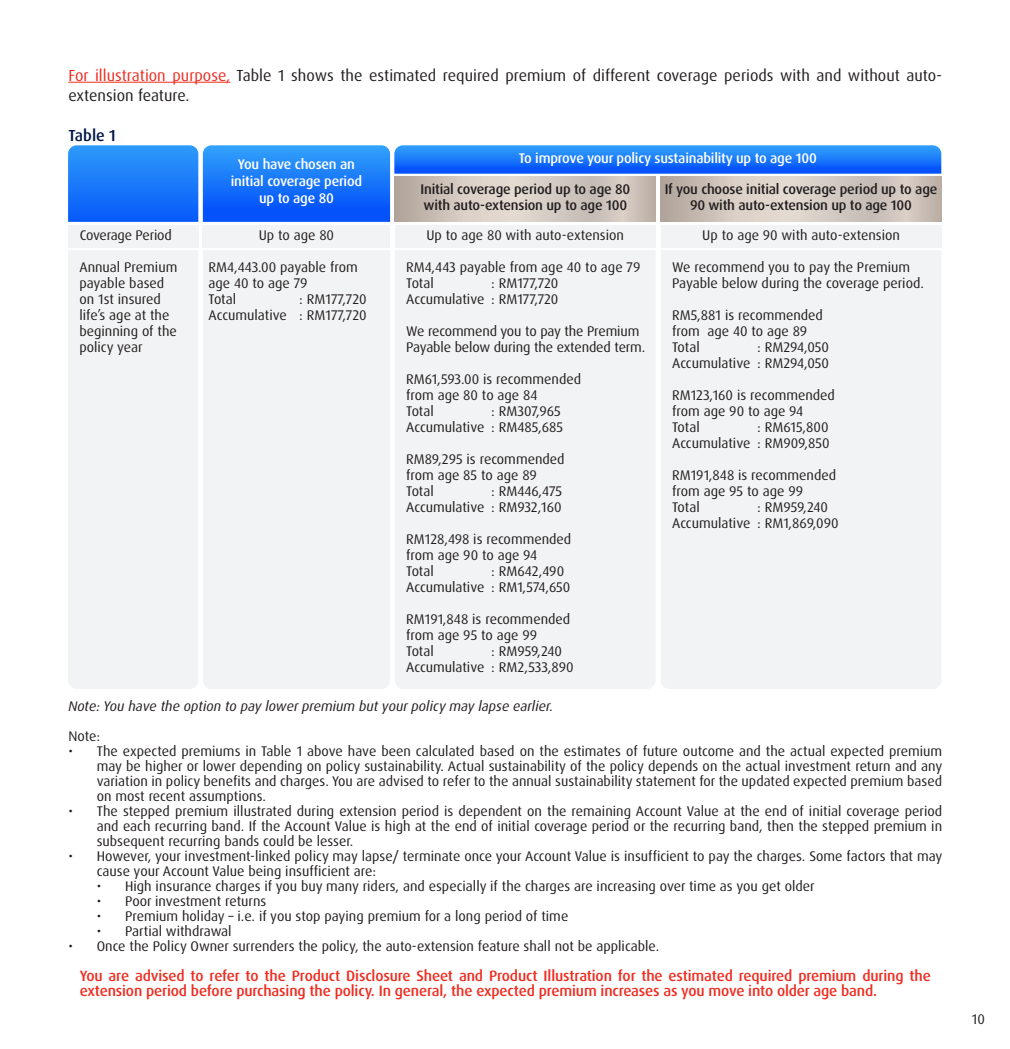
<style>
.page{position:relative;width:1010px;height:1049px;background:#fff}
.page>*{position:absolute;margin:0;border:0;box-sizing:border-box;transform-origin:0 0}
.t1{font:16px/20px "Dax OT";color:#231f20}
.t2{font:500 16px "Dax OT";color:#001447}
.t3{font:500 15px/15px "Dax OT";letter-spacing:-.01em;color:#ee2e22}
.t4{font:14px/16px "Dax OT";color:#231f20}
.t5{font:500 14px/16px "Dax OT";letter-spacing:-.015em;color:#231f20}
.t6{font:500 14px/16.8px "Dax OT";letter-spacing:-.015em;color:#fff;text-align:center}
.t7{font:italic 14px "Dax OT";color:#231f20}
.s1{color:#ee2e22}
</style>
<div class="page">
<div style="left:68px;top:225px;width:130px;height:22px;background:#f2f3f4"></div>
<svg style="left:68px;top:145px;width:872px;height:77px;background:#6297e3"></svg>
<div style="left:68px;top:250px;width:130px;height:439px;background:#f2f3f4"></div>
<div style="left:394px;top:225px;width:261px;height:22px;background:#f2f3f4"></div>
<hr style="left:68px;top:82px;width:162px;height:1px;background:#ee2e22">
<div style="left:660px;top:225px;width:281px;height:22px;background:#f2f3f4"></div>
<div style="left:203px;top:225px;width:187px;height:22px;background:#f2f3f4"></div>
<div style="left:203px;top:250px;width:187px;height:439px;background:#f2f3f4"></div>
<div style="left:395px;top:250px;width:260px;height:439px;background:#f2f3f4"></div>
<div style="left:661px;top:250px;width:280px;height:439px;background:#f2f3f4"></div>
<p class="t1" style="left:68px;top:65px;width:874px"><span class="s1">For illustration purpose,</span> Table 1 shows the estimated required premium of different coverage periods with and without auto&shy;extension feature.</p>
<p class="t2" style="left:68px;top:125px;width:49px">Table 1</p>
<p class="t4" style="left:80px;top:227px;width:94px">Coverage Period</p>
<p class="t4" style="left:79px;top:259px;width:99px">Annual Premium payable based on 1st insured life’s age at the beginning of the policy year</p>
<p class="t6" style="left:231px;top:156px;width:133px">You have chosen an initial coverage period up to age 80</p>
<p class="t4" style="left:259px;top:228px;width:77px">Up to age 80</p>
<p class="t4" style="left:208px;top:259px;width:151px">RM4,443.00 payable from age 40 to age 79<br>Total</p>
<p class="t4" style="left:208px;top:291px;width:159px;text-align:right">: RM177,720<br>Accumulative : RM177,720</p>
<p class="t6" style="left:518px;top:150px;width:299px">To improve your policy sustainability up to age 100</p>
<p class="t5" style="left:420px;top:182px;width:211px">Initial coverage period up to age 80 with auto-extension up to age 100</p>
<p class="t5" style="left:664px;top:182px;width:274px;text-align:center">If you choose initial coverage period up to age<br>90 with auto-extension up to age 100</p>
<p class="t4" style="left:426px;top:228px;width:199px">Up to age 80 with auto-extension</p>
<p class="t4" style="left:702px;top:228px;width:199px">Up to age 90 with auto-extension</p>
<p class="t4" style="left:672px;top:259px;width:253px">We recommend you to pay the Premium<br>Payable below during the coverage period.</p>
<p class="t4" style="left:672px;top:307px;width:152px">RM5,881 is recommended from age 40 to age 89<br>Total</p>
<p class="t4" style="left:406px;top:259px;width:236px">RM4,443 payable from age 40 to age 79<br>Total</p>
<p class="t4" style="left:406px;top:275px;width:154px;text-align:right">: RM177,720<br>Accumulative : RM177,720</p>
<p class="t4" style="left:406px;top:323px;width:240px">We recommend you to pay the Premium<br>Payable below during the extended term.</p>
<p class="t4" style="left:406px;top:371px;width:176px">RM61,593.00 is recommended from age 80 to age 84<br>Total</p>
<p class="t4" style="left:672px;top:339px;width:158px;text-align:right">: RM294,050<br>Accumulative : RM294,050</p>
<p class="t4" style="left:672px;top:387px;width:164px">RM123,160 is recommended from age 90 to age 94<br>Total</p>
<p class="t4" style="left:406px;top:403px;width:158px;text-align:right">: RM307,965<br>Accumulative : RM485,685</p>
<p class="t4" style="left:406px;top:451px;width:160px">RM89,295 is recommended from age 85 to age 89<br>Total</p>
<p class="t4" style="left:672px;top:419px;width:159px;text-align:right">: RM615,800<br>Accumulative : RM909,850</p>
<p class="t4" style="left:672px;top:467px;width:165px">RM191,848 is recommended from age 95 to age 99<br>Total</p>
<p class="t4" style="left:406px;top:483px;width:158px;text-align:right">: RM446,475<br>Accumulative : RM932,160</p>
<p class="t4" style="left:406px;top:531px;width:167px">RM128,498 is recommended from age 90 to age 94<br>Total</p>
<p class="t4" style="left:672px;top:499px;width:168px;text-indent:85px">: RM959,240<br>Accumulative : RM1,869,090</p>
<p class="t4" style="left:406px;top:563px;width:166px;text-indent:85px">: RM642,490<br>Accumulative : RM1,574,650</p>
<p class="t4" style="left:406px;top:611px;width:165px">RM191,848 is recommended from age 95 to age 99<br>Total</p>
<p class="t4" style="left:406px;top:643px;width:169px;text-indent:85px">: RM959,240<br>Accumulative : RM2,533,890</p>
<p class="t7" style="left:68px;top:697px;width:486px">Note: You have the option to pay lower premium but your policy may lapse earlier.</p>
<p class="t4" style="left:68px;top:728px;width:33px">Note:</p>
<p class="t4" style="left:97px;top:743px;width:847px;line-height:15px;text-align:justify;text-indent:-28px">• The expected premiums in Table 1 above have been calculated based on the estimates of future outcome and the actual expected premium may be higher or lower depending on policy sustainability. Actual sustainability of the policy depends on the actual investment return and any variation in policy benefits and charges. You are advised to refer to the annual sustainability statement for the updated expected premium based on most recent assumptions.</p>
<p class="t4" style="left:97px;top:803px;width:846px;line-height:15px;text-align:justify;text-indent:-28px">• The stepped premium illustrated during extension period is dependent on the remaining Account Value at the end of initial coverage period and each recurring band. If the Account Value is high at the end of initial coverage period or the recurring band, then the stepped premium in subsequent recurring bands could be lesser.</p>
<p class="t4" style="left:97px;top:848px;width:847px;line-height:15px;text-indent:-28px">• However, your investment-linked policy may lapse/ terminate once your Account Value is insufficient to pay the charges. Some factors that may cause your Account Value being insufficient are:</p>
<p class="t4" style="left:97px;top:878px;width:719px">• High insurance charges if you buy many riders, and especially if the charges are increasing over time as you get older</p>
<p class="t4" style="left:97px;top:893px;width:171px">• Poor investment returns</p>
<p class="t4" style="left:97px;top:908px;width:473px">• Premium holiday – i.e. if you stop paying premium for a long period of time</p>
<p class="t4" style="left:97px;top:923px;width:136px">• Partial withdrawal</p>
<p class="t4" style="left:68px;top:938px;width:592px">• Once the Policy Owner surrenders the policy, the auto-extension feature shall not be applicable.</p>
<p class="t3" style="left:80px;top:968px;width:852px">You are advised to refer to the Product Disclosure Sheet and Product Illustration for the estimated required premium during the extension period before purchasing the policy. In general, the expected premium increases as you move into older age band.</p>
<p class="t4" style="left:971px;top:1011px;width:15px">10</p>
</div>
